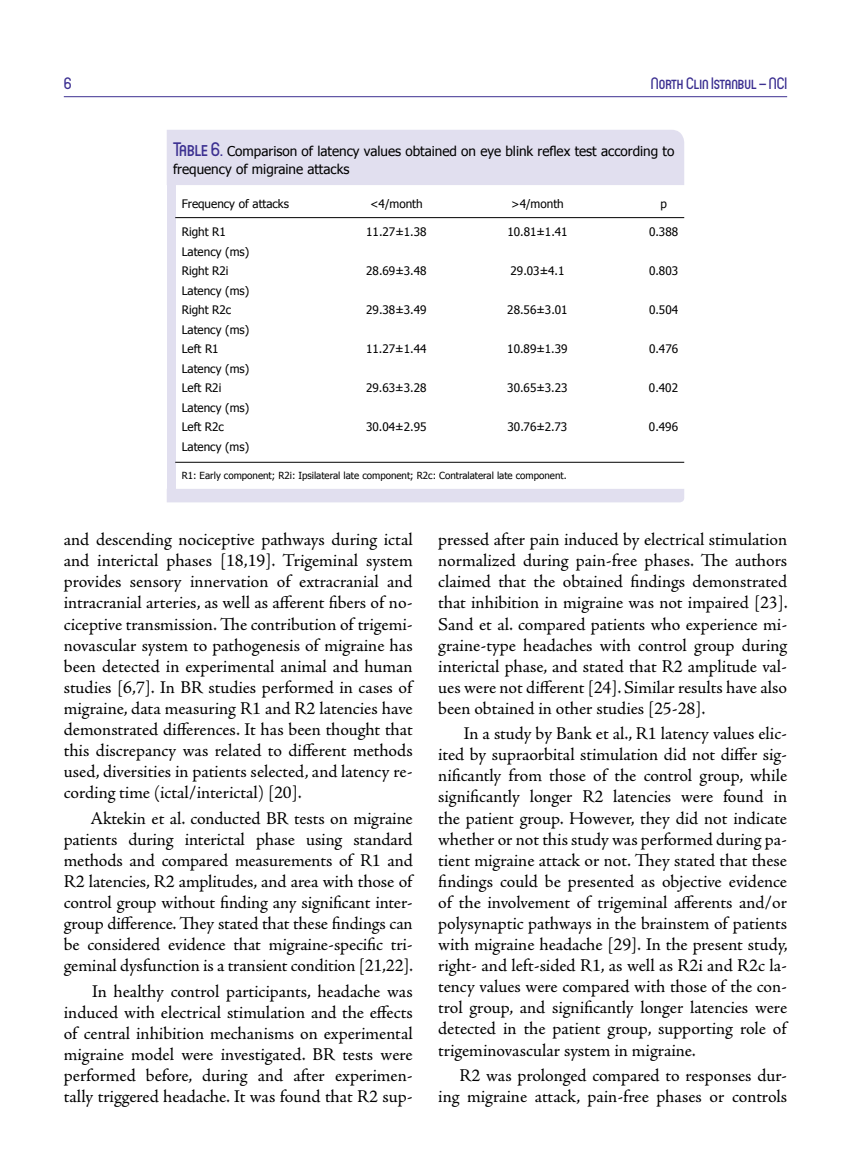
<style>
.page{position:relative;width:851px;height:1170px;background:#fff}
.page>*{position:absolute;margin:0;border:0;box-sizing:border-box;transform-origin:0 0}
.t1{font:18px/21.1px "Adobe Jenson Pro";letter-spacing:-.005em;color:#000;text-align:justify}
.t2{font:500 16.5px "Circula";color:#3c3091}
.t3{font:13.5px/18px "Tahoma";color:#000}
.t4{font:11.7px/19.5px "Tahoma";color:#000}
.t5{font:9.75px "Tahoma";color:#000}
.s1{font-family:"Circula";font-weight:500;font-size:19.5px;color:#3c3091}
</style>
<div class="page">
<hr style="left:64px;top:96px;width:723px;height:1px;background:#3c3091">
<div style="left:167px;top:185px;width:8px;height:313px;background:#e1dfef"></div>
<div style="left:167px;top:489px;width:517px;height:13px;background:#e1dfef"></div>
<div style="left:167px;top:130px;width:517px;height:55px;background:#e1dfef"></div>
<hr style="left:175px;top:217px;width:509px;height:1px;background:#000">
<hr style="left:175px;top:462px;width:509px;height:1px;background:#000">
<p class="t2" style="left:64px;top:73px;width:9px">6</p>
<p class="t2" style="left:650px;top:73px;width:138px">North Clin Istanbul – NCI</p>
<p class="t3" style="left:173px;top:141px;width:502px"><span class="s1">Table 6.</span> Comparison of latency values obtained on eye blink reflex test according to frequency of migraine attacks</p>
<p class="t4" style="left:182px;top:193px;width:109px">Frequency of attacks</p>
<p class="t4" style="left:370px;top:193px;width:54px">&lt;4/month</p>
<p class="t4" style="left:511px;top:193px;width:54px">&gt;4/month</p>
<p class="t4" style="left:660px;top:193px;width:8px">p</p>
<p class="t4" style="left:182px;top:221px;width:46px">Right R1</p>
<p class="t4" style="left:366px;top:221px;width:62px">11.27±1.38</p>
<p class="t4" style="left:507px;top:221px;width:62px">10.81±1.41</p>
<p class="t4" style="left:649px;top:221px;width:31px">0.388</p>
<p class="t4" style="left:182px;top:241px;width:69px">Latency (ms)<br>Right R2i</p>
<p class="t4" style="left:366px;top:260px;width:62px">28.69±3.48</p>
<p class="t4" style="left:510px;top:260px;width:55px">29.03±4.1</p>
<p class="t4" style="left:649px;top:260px;width:31px">0.803</p>
<p class="t4" style="left:182px;top:280px;width:69px">Latency (ms)<br>Right R2c</p>
<p class="t4" style="left:182px;top:319px;width:69px">Latency (ms)<br>Left R1</p>
<p class="t4" style="left:182px;top:358px;width:69px">Latency (ms)<br>Left R2i</p>
<p class="t4" style="left:182px;top:397px;width:69px">Latency (ms)<br>Left R2c</p>
<p class="t4" style="left:366px;top:299px;width:62px">29.38±3.49</p>
<p class="t4" style="left:507px;top:299px;width:62px">28.56±3.01</p>
<p class="t4" style="left:649px;top:299px;width:31px">0.504</p>
<p class="t4" style="left:366px;top:338px;width:62px">11.27±1.44</p>
<p class="t4" style="left:507px;top:338px;width:62px">10.89±1.39</p>
<p class="t4" style="left:649px;top:338px;width:31px">0.476</p>
<p class="t4" style="left:366px;top:377px;width:62px">29.63±3.28</p>
<p class="t4" style="left:507px;top:377px;width:62px">30.65±3.23</p>
<p class="t4" style="left:649px;top:377px;width:31px">0.402</p>
<p class="t4" style="left:366px;top:416px;width:62px">30.04±2.95</p>
<p class="t4" style="left:507px;top:416px;width:61px">30.76±2.73</p>
<p class="t4" style="left:649px;top:416px;width:31px">0.496</p>
<p class="t4" style="left:182px;top:436px;width:69px">Latency (ms)</p>
<p class="t5" style="left:182px;top:468px;width:386px">R1: Early component; R2i: Ipsilateral late component; R2c: Contralateral late component.</p>
<p class="t1" style="left:64px;top:529px;width:350px">and descending nociceptive pathways during ictal and interictal phases [18,19]. Trigeminal system provides sensory innervation of extracranial and intracranial arteries, as well as afferent fibers of no&shy;ciceptive transmission. The contribution of trigemi&shy;novascular system to pathogenesis of migraine has been detected in experimental animal and human studies [6,7]. In BR studies performed in cases of migraine, data measuring R1 and R2 latencies have demonstrated differences. It has been thought that this discrepancy was related to different methods used, diversities in patients selected, and latency re&shy;cording time (ictal/interictal) [20].</p>
<p class="t1" style="left:64px;top:807px;width:351px;text-indent:27px">Aktekin et al. conducted BR tests on migraine patients during interictal phase using standard methods and compared measurements of R1 and R2 latencies, R2 amplitudes, and area with those of control group without finding any significant inter&shy;group difference. They stated that these findings can be considered evidence that migraine-specific tri&shy;geminal dysfunction is a transient condition [21,22].</p>
<p class="t1" style="left:64px;top:980px;width:350px;text-indent:28px">In healthy control participants, headache was induced with electrical stimulation and the effects of central inhibition mechanisms on experimental migraine model were investigated. BR tests were performed before, during and after experimen&shy;tally triggered headache. It was found that R2 sup-</p>
<p class="t1" style="left:438px;top:529px;width:351px">pressed after pain induced by electrical stimulation normalized during pain-free phases. The authors claimed that the obtained findings demonstrated that inhibition in migraine was not impaired [23].<br>Sand et al. compared patients who experience mi&shy;graine-type headaches with control group during interictal phase, and stated that R2 amplitude val&shy;ues were not different [24]. Similar results have also been obtained in other studies [25-28].</p>
<p class="t1" style="left:438px;top:723px;width:351px;text-indent:25px">In a study by Bank et al., R1 latency values elic&shy;ited by supraorbital stimulation did not differ sig&shy;nificantly from those of the control group, while significantly longer R2 latencies were found in the patient group. However, they did not indicate whether or not this study was performed during pa&shy;tient migraine attack or not. They stated that these findings could be presented as objective evidence of the involvement of trigeminal afferents and/or polysynaptic pathways in the brainstem of patients with migraine headache [29]. In the present study, right- and left-sided R1, as well as R2i and R2c la&shy;tency values were compared with those of the con&shy;trol group, and significantly longer latencies were detected in the patient group, supporting role of trigeminovascular system in migraine.</p>
<p class="t1" style="left:438px;top:1064px;width:350px;text-align:right">R2 was prolonged compared to responses dur&shy;ing migraine attack, pain-free phases or controls</p>
</div>
